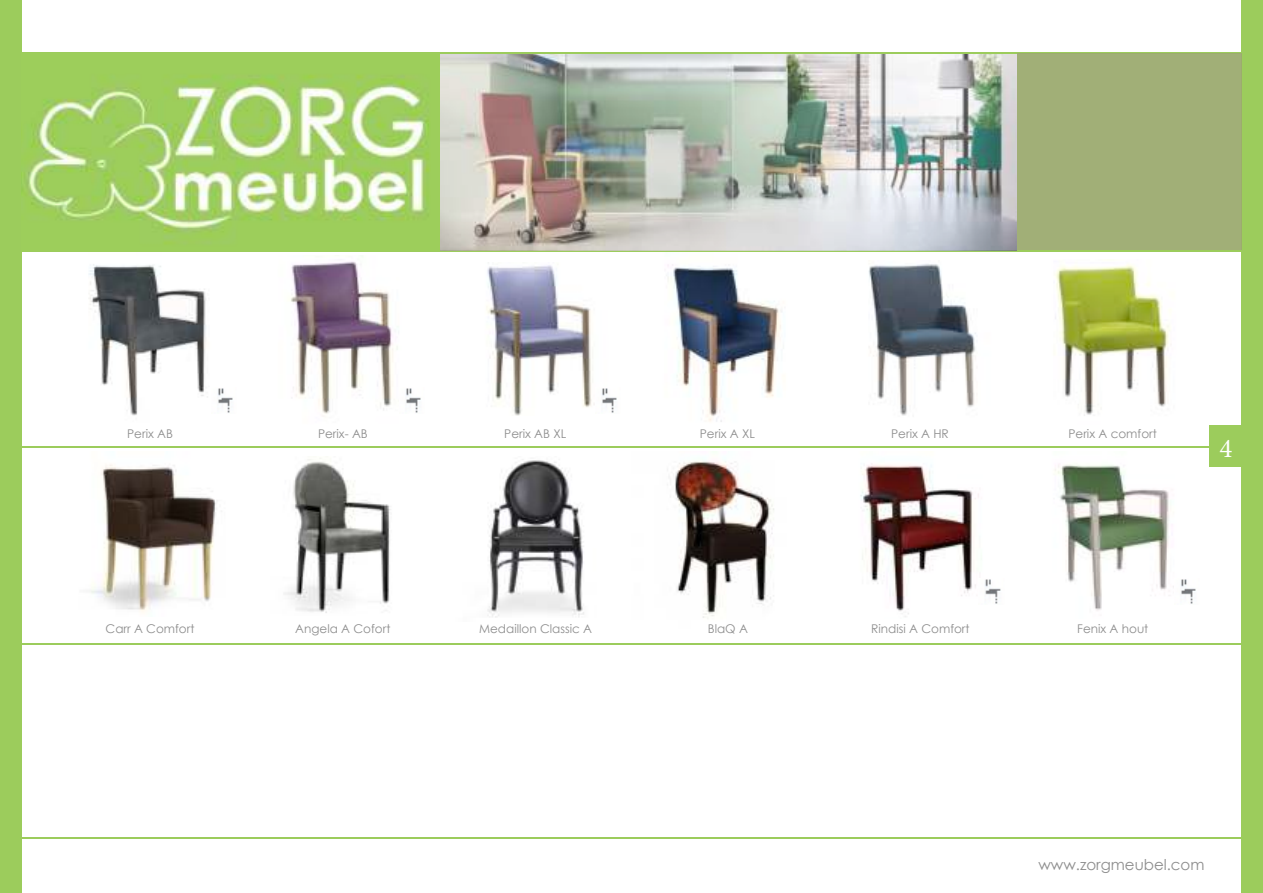
<style>
.page{position:relative;width:1263px;height:893px;background:#fff}
.page>*{position:absolute;margin:0;border:0;box-sizing:border-box;transform-origin:0 0}
.t1{font:27px "Minion Pro";color:#fff}
.t2{font:15px "Century Gothic";color:#8d8d8d}
.t3{font:12px "Century Gothic";color:#8d8d8d}
</style>
<div class="page">
<div style="left:0;top:0;width:21px;height:893px;background:#9ccc5c"></div>
<div style="left:1242px;top:0;width:21px;height:893px;background:#9ccc5c"></div>
<hr style="left:21px;top:250px;width:1221px;height:2px;background:#9ccc5c">
<hr style="left:21px;top:446px;width:1188px;height:2px;background:#9ccc5c">
<hr style="left:21px;top:643px;width:1222px;height:2px;background:#9ccc5c">
<hr style="left:21px;top:837px;width:1221px;height:2px;background:#9ccc5c">
<hr style="left:20px;top:52px;width:1222px;height:2px;background:#9ccc5c">
<img style="left:667px;top:264px;width:115px;height:158px">
<img style="left:868px;top:264px;width:108px;height:152px">
<img style="left:1054px;top:264px;width:116px;height:152px">
<img style="left:486px;top:265px;width:109px;height:150px">
<img style="left:90px;top:464px;width:128px;height:149px">
<div style="left:1209px;top:425px;width:33px;height:41px;background:#9ccc5c"></div>
<img style="left:290px;top:261px;width:108px;height:153px">
<img style="left:89px;top:264px;width:117px;height:152px">
<img style="left:284px;top:458px;width:107px;height:155px">
<img style="left:675px;top:461px;width:99px;height:158px">
<img style="left:487px;top:459px;width:97px;height:159px">
<img style="left:1055px;top:464px;width:119px;height:147px">
<img style="left:860px;top:463px;width:119px;height:154px">
<img style="left:21px;top:54px;width:996px;height:196px">
<img style="left:218px;top:388px;width:15px;height:25px">
<img style="left:406px;top:388px;width:15px;height:25px">
<img style="left:602px;top:388px;width:15px;height:25px">
<img style="left:985px;top:579px;width:16px;height:25px">
<img style="left:1181px;top:579px;width:15px;height:25px">
<div style="left:1017px;top:54px;width:225px;height:196px;background:#a1af77"></div>
<p class="t3" style="left:127px;top:429px;width:47px">Perix AB</p>
<p class="t3" style="left:318px;top:429px;width:51px">Perix- AB</p>
<p class="t3" style="left:504px;top:429px;width:63px">Perix AB XL</p>
<p class="t3" style="left:700px;top:429px;width:57px">Perix A XL</p>
<p class="t3" style="left:891px;top:429px;width:59px">Perix A HR</p>
<p class="t3" style="left:1068px;top:429px;width:90px">Perix A comfort</p>
<h1 class="t1" style="left:1219px;top:431px;width:14px">4</h1>
<p class="t3" style="left:106px;top:624px;width:90px">Carr A Comfort</p>
<p class="t3" style="left:295px;top:624px;width:97px">Angela A Cofort</p>
<p class="t3" style="left:479px;top:624px;width:114px">Medaillon Classic A</p>
<p class="t3" style="left:708px;top:624px;width:42px">BlaQ A</p>
<p class="t3" style="left:871px;top:624px;width:100px">Rindisi A Comfort</p>
<p class="t3" style="left:1077px;top:624px;width:73px">Fenix A hout</p>
<p class="t2" style="left:1038px;top:858px;width:168px">www.zorgmeubel.com</p>
</div>
